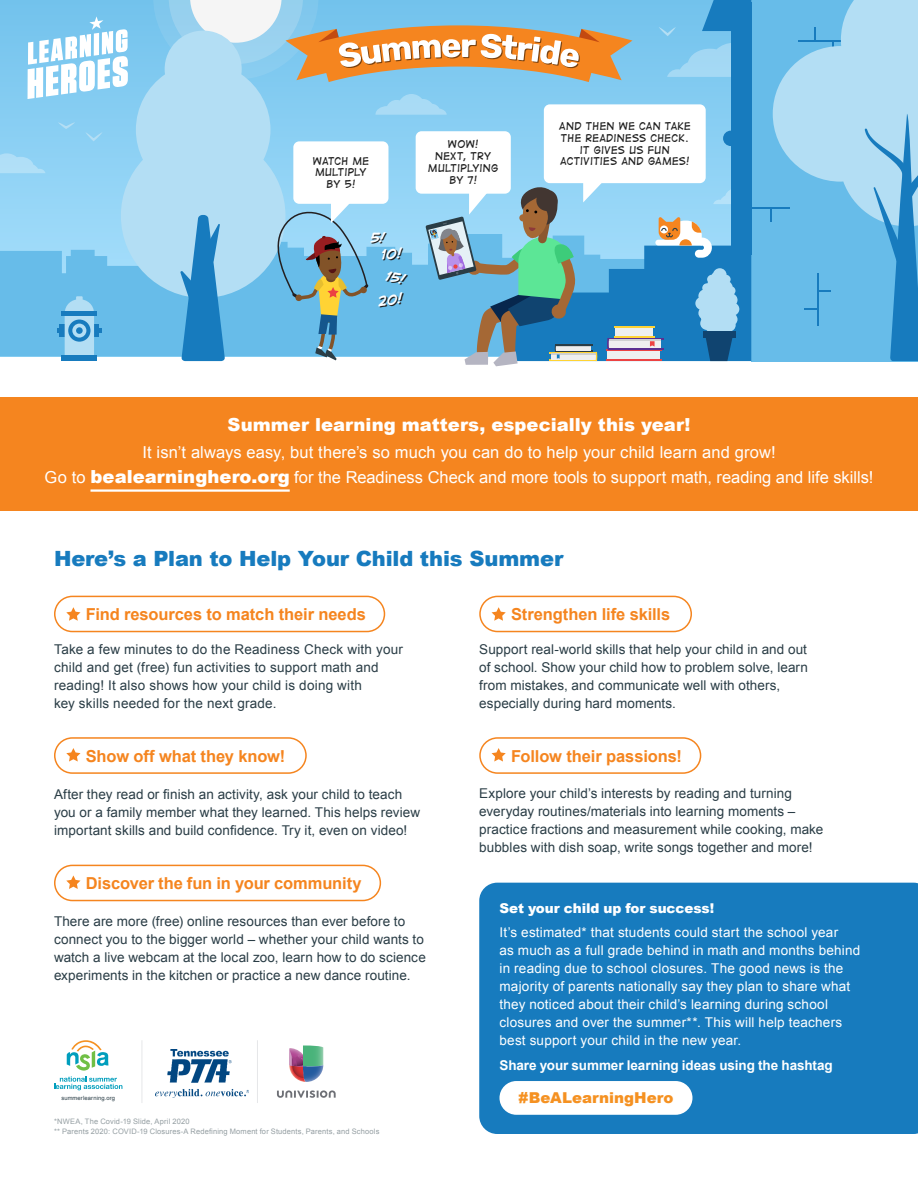
<style>
.page{position:relative;width:918px;height:1188px;background:#fff}
.page>*{position:absolute;margin:0;border:0;box-sizing:border-box;transform-origin:0 0}
.t1{font:900 21px "Arial";letter-spacing:-.005em;color:#177bbe}
.t2{font:900 18px "Arial";letter-spacing:.005em;color:#fff}
.t3{font:16.5px/25.5px "Arial";color:#fff;text-align:center}
.t4{font:700 16.5px "Arial";letter-spacing:-.005em;color:#f5851f}
.Body{font:900 15px "Arial";color:#f59121}
.Body-2{font:13.5px/18px "Arial";letter-spacing:.01em;color:#2a3d46}
.Body-3{font:13.5px/18px "Arial";letter-spacing:.015em;color:#fff}
.Body-4{font:700 13.5px "Arial";letter-spacing:-.01em;color:#fff}
.t5{font:900 13.5px "Arial";letter-spacing:-.005em;color:#fff}
.t6{font:9.75px/11.7px "Digital Strip";letter-spacing:.035em;color:#1e1e1e;text-align:center}
.t7{font:9.75px/11.7px "Digital Strip";letter-spacing:.015em;color:#1e1e1e;text-align:center}
.Body-5{font:7.5px "Arial";letter-spacing:.02em;color:#949ea2}
.t8{font:5.85px "Arial";letter-spacing:.02em;color:#2a3d46}
.s1{font-weight:900;font-size:18px}
</style>
<div class="page">
<svg style="left:0;top:0;width:153px;height:226px;background:#88cef2"></svg>
<svg style="left:0;top:153px;width:45px;height:20px"></svg>
<svg style="left:0;top:226px;width:153px;height:131px;background:#72c2ec"></svg>
<svg style="left:85px;top:132px;width:18px;height:9px"></svg>
<svg style="left:58px;top:122px;width:17px;height:7px"></svg>
<div style="left:57px;top:328px;width:45px;height:5px;background:#177bbe"></div>
<div style="left:59px;top:324px;width:40px;height:13px;background:#177bbe"></div>
<svg style="left:65px;top:294px;width:29px;height:61px"></svg>
<div style="left:62px;top:355px;width:35px;height:6px;background:#177bbe"></div>
<svg style="left:68px;top:320px;width:22px;height:22px"></svg>
<div style="left:72px;top:324px;width:14px;height:14px;background:#b3def4;border-radius:50%"></div>
<div style="left:76px;top:327px;width:7px;height:7px;background:#177bbe;border-radius:50%"></div>
<div style="left:62px;top:311px;width:35px;height:5px;background:#177bbe"></div>
<svg style="left:121px;top:31px;width:32px;height:267px;background:#97d3f1"></svg>
<svg style="left:28px;top:16px;width:100px;height:83px"></svg>
<div style="left:0;top:397px;width:918px;height:114px;background:#f5851f"></div>
<hr style="left:91px;top:489px;width:199px;height:3px;background:#fff">
<div style="left:479px;top:883px;width:439px;height:251px;background:#177bbe"></div>
<div style="left:54px;top:596px;width:331px;height:36px;border:2px solid #f5851f;border-radius:18px"></div>
<svg style="left:66px;top:607px;width:14px;height:14px"></svg>
<div style="left:54px;top:737px;width:253px;height:37px;border:2px solid #f5851f;border-radius:18px"></div>
<svg style="left:66px;top:748px;width:14px;height:14px"></svg>
<div style="left:54px;top:865px;width:327px;height:36px;border:2px solid #f5851f;border-radius:18px"></div>
<svg style="left:66px;top:875px;width:14px;height:14px"></svg>
<div style="left:479px;top:737px;width:222px;height:37px;border:2px solid #f5851f;border-radius:18px"></div>
<svg style="left:492px;top:748px;width:14px;height:14px"></svg>
<div style="left:479px;top:596px;width:213px;height:36px;border:2px solid #f5851f;border-radius:18px"></div>
<svg style="left:492px;top:607px;width:14px;height:14px"></svg>
<div style="left:500px;top:1081px;width:192px;height:34px;background:#fff;border-radius:17px"></div>
<svg style="left:277px;top:1090px;width:59px;height:8px"></svg>
<svg style="left:289px;top:1045px;width:34px;height:37px"></svg>
<hr style="left:142px;top:1040px;width:1px;height:63px;background:#e6e7e9">
<hr style="left:257px;top:1040px;width:1px;height:63px;background:#e6e7e9">
<svg style="left:54px;top:1040px;width:68px;height:50px"></svg>
<img style="left:155px;top:1050px;width:93px;height:47px">
<svg style="left:153px;top:0;width:765px;height:366px;background:#8fc3dc"></svg>
<p class="t7" style="left:313px;top:155px;width:58px">WATCH ME<br>MULTIPLY<br>BY 5!</p>
<p class="t6" style="left:428px;top:139px;width:72px">WOW!<br>NEXT, TRY<br>MULTIPLYING<br>BY 7!</p>
<p class="t6" style="left:559px;top:120px;width:133px">AND THEN WE CAN TAKE<br>THE READINESS CHECK.<br>IT GIVES US FUN<br>ACTIVITIES AND GAMES!</p>
<p class="t2" style="left:228px;top:411px;width:464px">Summer learning matters, especially this year!</p>
<p class="t3" style="left:45px;top:439px;width:830px">It isn’t always easy, but there’s so much you can do to help your child learn and grow!<br>Go to <span class="s1">bealearninghero.org</span> for the Readiness Check and more tools to support math, reading and life skills!</p>
<p class="t1" style="left:54px;top:543px;width:511px">Here’s a Plan to Help Your Child this Summer</p>
<h2 class="t4" style="left:86px;top:603px;width:282px">Find resources to match their needs</h2>
<h2 class="t4" style="left:511px;top:603px;width:161px">Strengthen life skills</h2>
<p class="Body-2" style="left:54px;top:640px;width:350px">Take a few minutes to do the Readiness Check with your child and get (free) fun activities to support math and reading! It also shows how your child is doing with<br>key skills needed for the next grade.</p>
<p class="Body-2" style="left:479px;top:640px;width:330px">Support real-world skills that help your child in and out of school. Show your child how to problem solve, learn from mistakes, and communicate well with others, especially during hard moments.</p>
<h2 class="t4" style="left:86px;top:745px;width:201px">Show off what they know!</h2>
<h2 class="t4" style="left:511px;top:745px;width:172px">Follow their passions!</h2>
<p class="Body-2" style="left:54px;top:785px;width:368px">After they read or finish an activity, ask your child to teach you or a family member what they learned. This helps review important skills and build confidence. Try it, even on video!</p>
<p class="Body-2" style="left:479px;top:784px;width:346px">Explore your child’s interests by reading and turning everyday routines/materials into learning moments – practice fractions and measurement while cooking, make bubbles with dish soap, write songs together and more!</p>
<h2 class="t4" style="left:86px;top:872px;width:277px">Discover the fun in your community</h2>
<p class="Body-2" style="left:54px;top:913px;width:373px">There are more (free) online resources than ever before to connect you to the bigger world – whether your child wants to watch a live webcam at the local zoo, learn how to do science experiments in the kitchen or practice a new dance routine.</p>
<h2 class="t5" style="left:500px;top:898px;width:216px">Set your child up for success!</h2>
<p class="Body-3" style="left:500px;top:924px;width:362px">It’s estimated* that students could start the school year<br>as much as a full grade behind in math and months behind in reading due to school closures. The good news is the majority of parents nationally say they plan to share what they noticed about their child’s learning during school closures and over the summer**. This will help teachers best support your child in the new year.</p>
<p class="Body-4" style="left:500px;top:1056px;width:335px">Share your summer learning ideas using the hashtag</p>
<p class="t8" style="left:61px;top:1094px;width:55px">summerlearning.org</p>
<p class="Body" style="left:519px;top:1087px;width:156px">#BeALearningHero</p>
<p class="Body-5" style="left:54px;top:1116px;width:137px">*NWEA, The Covid-19 Slide, April 2020</p>
<p class="Body-5" style="left:54px;top:1126px;width:327px">** Parents 2020: COVID-19 Closures-A Redefining Moment for Students, Parents, and Schools</p>
</div>
